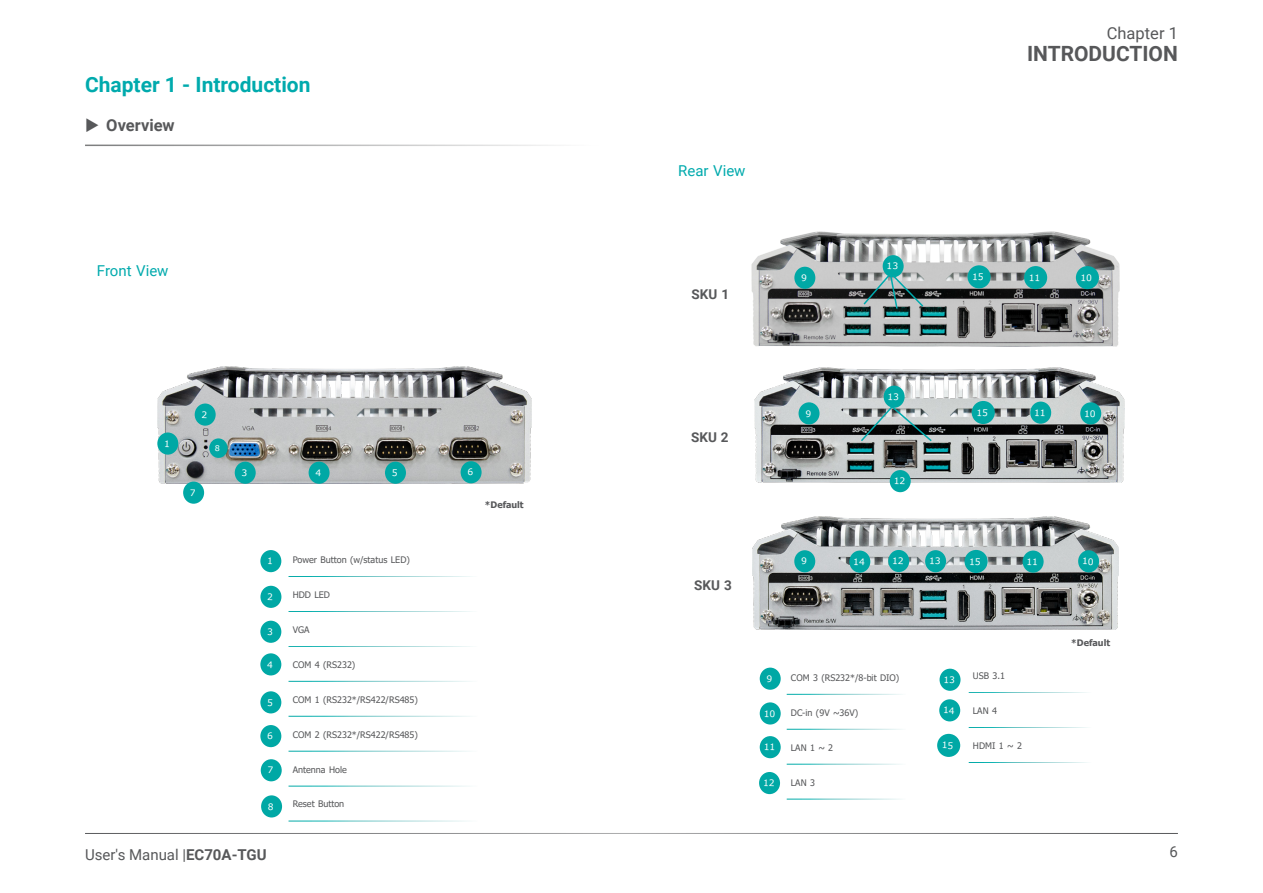
<style>
.page{position:relative;width:1263px;height:893px;background:#fff}
.page>*{position:absolute;margin:0;border:0;box-sizing:border-box;transform-origin:0 0}
.Chapter-Heading{font:700 21px "Roboto";color:#00aaad}
.t1{font:700 21px "Roboto";color:#57585a}
.t2{font:16.5px "Roboto";color:#57585a}
.t3{font:700 16.5px "Roboto";color:#57585a}
.t4{font:15px "Roboto";color:#57585a}
.Heading_3{font:15px "Roboto";color:#00aaad}
.GreenCircleDesc{font:700 13.5px "Roboto";color:#57585a}
.GreenCircleDesc-2{font:9px "Tahoma";color:#57585a}
.GreenCircleDesc-3{font:700 9px "Tahoma";color:#57585a}
.s1{font-weight:700}
</style>
<div class="page">
<hr style="left:85px;top:833px;width:1093px;height:1px;background:#57585a">
<hr style="left:85px;top:145px;width:515px;height:1px;background:#595a5b">
<img style="left:753px;top:516px;width:365px;height:113px">
<div style="left:260px;top:550px;width:21px;height:22px;background:#00a8a5;border-radius:50%"></div>
<div style="left:260px;top:586px;width:22px;height:22px;background:#00a8a5;border-radius:50%"></div>
<div style="left:260px;top:620px;width:21px;height:23px;background:#00a8a5;border-radius:50%"></div>
<div style="left:260px;top:653px;width:21px;height:23px;background:#00a8a5;border-radius:50%"></div>
<div style="left:260px;top:691px;width:21px;height:23px;background:#00a8a5;border-radius:50%"></div>
<div style="left:260px;top:725px;width:21px;height:22px;background:#00a8a5;border-radius:50%"></div>
<div style="left:759px;top:667px;width:22px;height:23px;background:#00a8a5;border-radius:50%"></div>
<div style="left:759px;top:702px;width:22px;height:23px;background:#00a8a5;border-radius:50%"></div>
<div style="left:759px;top:736px;width:22px;height:22px;background:#00a8a5;border-radius:50%"></div>
<img style="left:157px;top:367px;width:374px;height:116px">
<div style="left:157px;top:432px;width:21px;height:23px;background:#00a8a5;border-radius:50%"></div>
<div style="left:195px;top:403px;width:21px;height:23px;background:#00a8a5;border-radius:50%"></div>
<div style="left:235px;top:461px;width:21px;height:23px;background:#00a8a5;border-radius:50%"></div>
<div style="left:308px;top:461px;width:22px;height:23px;background:#00a8a5;border-radius:50%"></div>
<div style="left:385px;top:461px;width:21px;height:23px;background:#00a8a5;border-radius:50%"></div>
<div style="left:460px;top:461px;width:22px;height:22px;background:#00a8a5;border-radius:50%"></div>
<div style="left:794px;top:550px;width:21px;height:22px;background:#00a8a5;border-radius:50%"></div>
<div style="left:1078px;top:550px;width:21px;height:22px;background:#00a8a5;border-radius:50%"></div>
<div style="left:1022px;top:550px;width:22px;height:23px;background:#00a8a5;border-radius:50%"></div>
<div style="left:925px;top:550px;width:21px;height:22px;background:#00a8a5;border-radius:50%"></div>
<div style="left:888px;top:550px;width:21px;height:22px;background:#00a8a5;border-radius:50%"></div>
<div style="left:849px;top:550px;width:21px;height:23px;background:#00a8a5;border-radius:50%"></div>
<div style="left:261px;top:759px;width:21px;height:22px;background:#00a8a5;border-radius:50%"></div>
<div style="left:183px;top:481px;width:21px;height:23px;background:#00a8a5;border-radius:50%"></div>
<div style="left:939px;top:699px;width:21px;height:23px;background:#00a8a5;border-radius:50%"></div>
<div style="left:759px;top:772px;width:21px;height:22px;background:#00a8a5;border-radius:50%"></div>
<div style="left:939px;top:668px;width:22px;height:23px;background:#00a8a5;border-radius:50%"></div>
<div style="left:937px;top:734px;width:23px;height:23px;background:#00a8a5;border-radius:50%"></div>
<img style="left:755px;top:367px;width:370px;height:115px">
<div style="left:889px;top:470px;width:22px;height:22px;background:#00a8a5;border-radius:50%"></div>
<svg style="left:883px;top:385px;width:22px;height:23px"></svg>
<div style="left:1080px;top:402px;width:21px;height:23px;background:#00a8a5;border-radius:50%"></div>
<div style="left:1030px;top:401px;width:21px;height:23px;background:#00a8a5;border-radius:50%"></div>
<div style="left:798px;top:402px;width:22px;height:23px;background:#00a8a5;border-radius:50%"></div>
<div style="left:971px;top:401px;width:24px;height:23px;background:#00a8a5;border-radius:50%"></div>
<img style="left:752px;top:232px;width:367px;height:115px">
<div style="left:882px;top:255px;width:22px;height:22px;background:#00a8a5;border-radius:50%"></div>
<div style="left:794px;top:267px;width:21px;height:22px;background:#00a8a5;border-radius:50%"></div>
<div style="left:967px;top:265px;width:24px;height:24px;background:#00a8a5;border-radius:50%"></div>
<div style="left:964px;top:550px;width:24px;height:23px;background:#00a8a5;border-radius:50%"></div>
<div style="left:209px;top:438px;width:19px;height:20px;background:#00a8a5;border-radius:50%"></div>
<div style="left:261px;top:795px;width:21px;height:23px;background:#00a8a5;border-radius:50%"></div>
<div style="left:1076px;top:266px;width:23px;height:23px;background:#00a8a5;border-radius:50%"></div>
<div style="left:1024px;top:266px;width:23px;height:23px;background:#00a8a5;border-radius:50%"></div>
<svg style="left:859px;top:393px;width:74px;height:50px;background:#899e9e"></svg>
<svg style="left:862px;top:263px;width:63px;height:47px;background:#7d9696"></svg>
<p class="Chapter-Heading" style="left:85px;top:70px;width:227px">Chapter 1 - Introduction</p>
<p class="t3" style="left:106px;top:114px;width:70px">Overview</p>
<p class="Heading_3" style="left:97px;top:260px;width:73px">Front View</p>
<h3 class="t4" style="left:85px;top:844px;width:183px">User's Manual |<span class="s1">EC70A-TGU</span></h3>
<p class="GreenCircleDesc-2" style="left:293px;top:554px;width:119px">Power Button (w/status LED)</p>
<p class="GreenCircleDesc-2" style="left:293px;top:589px;width:39px">HDD LED</p>
<p class="GreenCircleDesc-2" style="left:293px;top:623px;width:18px">VGA</p>
<p class="GreenCircleDesc-2" style="left:293px;top:658px;width:64px">COM 4 (RS232)</p>
<p class="GreenCircleDesc-2" style="left:293px;top:693px;width:127px">COM 1 (RS232*/RS422/RS485)</p>
<p class="GreenCircleDesc-2" style="left:293px;top:728px;width:127px">COM 2 (RS232*/RS422/RS485)</p>
<p class="GreenCircleDesc-2" style="left:293px;top:763px;width:56px">Antenna Hole</p>
<p class="GreenCircleDesc-2" style="left:293px;top:798px;width:53px">Reset Button</p>
<p class="GreenCircleDesc-3" style="left:485px;top:498px;width:40px">*Default</p>
<p class="Heading_3" style="left:678px;top:160px;width:69px">Rear View</p>
<p class="GreenCircleDesc" style="left:692px;top:285px;width:39px">SKU 1</p>
<p class="GreenCircleDesc" style="left:691px;top:428px;width:39px">SKU 2</p>
<p class="GreenCircleDesc" style="left:694px;top:576px;width:39px">SKU 3</p>
<p class="GreenCircleDesc-2" style="left:791px;top:672px;width:110px">COM 3 (RS232*/8-bit DIO)</p>
<p class="GreenCircleDesc-2" style="left:791px;top:706px;width:69px">DC-in (9V ~36V)</p>
<p class="GreenCircleDesc-2" style="left:791px;top:741px;width:44px">LAN 1 ~ 2</p>
<p class="GreenCircleDesc-2" style="left:791px;top:776px;width:25px">LAN 3</p>
<h2 class="t2" style="left:1107px;top:21px;width:73px">Chapter 1</h2>
<h1 class="t1" style="left:1027px;top:39px;width:152px">INTRODUCTION</h1>
<p class="GreenCircleDesc-2" style="left:973px;top:670px;width:34px">USB 3.1</p>
<p class="GreenCircleDesc-2" style="left:973px;top:705px;width:25px">LAN 4</p>
<p class="GreenCircleDesc-2" style="left:973px;top:740px;width:50px">HDMI 1 ~ 2</p>
<p class="GreenCircleDesc-3" style="left:1071px;top:636px;width:40px">*Default</p>
<h3 class="t4" style="left:1169px;top:841px;width:10px">6</h3>
</div>
